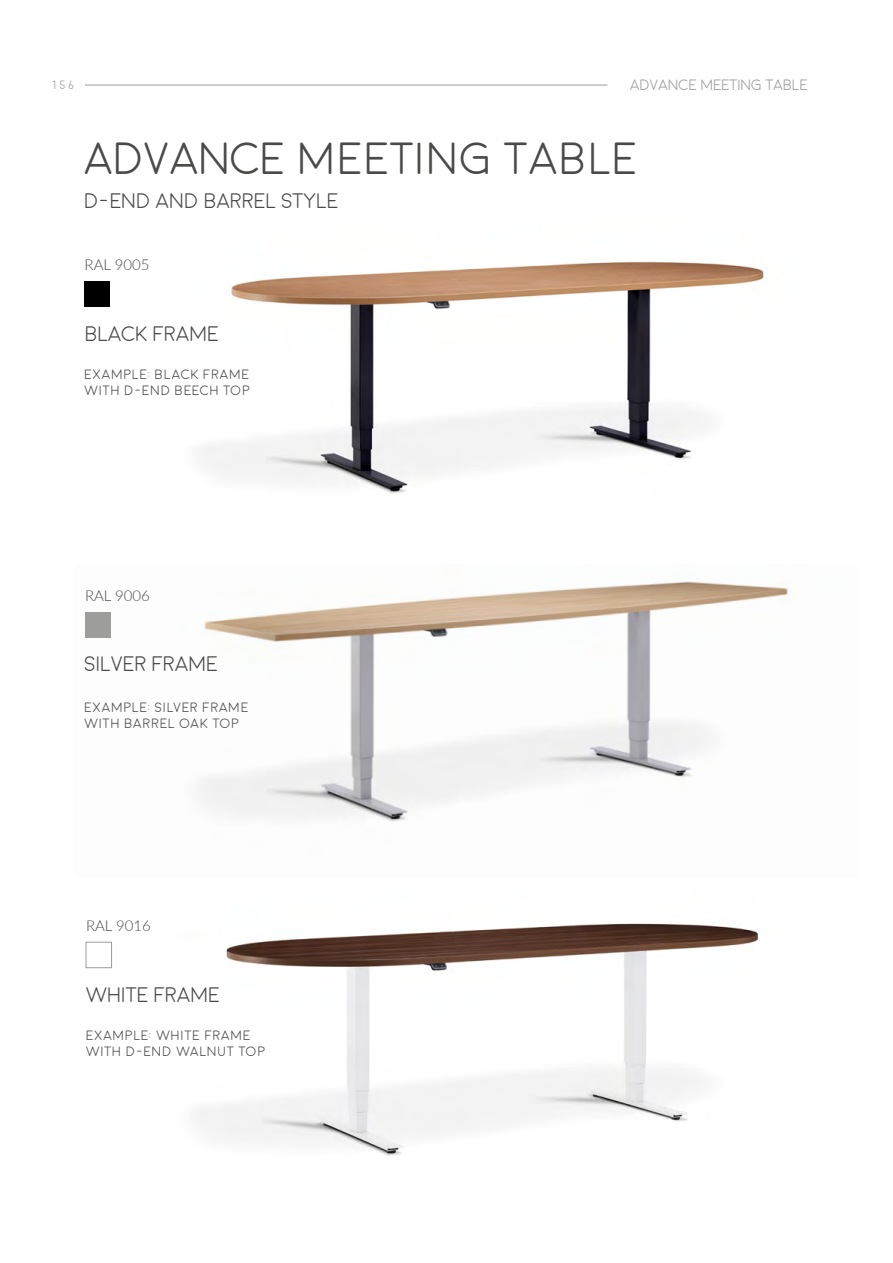
<style>
.page{position:relative;width:893px;height:1263px;background:#fff}
.page>*{position:absolute;margin:0;border:0;box-sizing:border-box;transform-origin:0 0}
.t1{font:300 45px "Moon";color:#4a4a49}
.t2{font:300 21px "Moon";color:#4a4a49}
.t3{font:300 15px "Lato";color:#4a4a49}
.t4{font:300 15px "Moon";color:#9d9d9c}
.t5{font:300 13.5px/15.8px "Moon";letter-spacing:.06em;color:#4a4a49}
.t6{font:300 12px "Moon";color:#9d9b9b}
</style>
<div class="page">
<img style="left:84px;top:261px;width:680px;height:233px">
<img style="left:85px;top:923px;width:674px;height:233px">
<img style="left:85px;top:581px;width:703px;height:241px">
<div style="left:86px;top:942px;width:26px;height:26px;background:#fff;border:1px solid #9d9d9c"></div>
<div style="left:85px;top:282px;width:25px;height:25px;background:#000"></div>
<div style="left:85px;top:612px;width:26px;height:25px;background:#9d9d9c"></div>
<hr style="left:85px;top:85px;width:522px;height:1px;background:#9d9d9c">
<p class="t6" style="left:51px;top:79px;width:25px">156</p>
<p class="t4" style="left:630px;top:78px;width:179px">ADVANCE MEETING TABLE</p>
<h1 class="t1" style="left:85px;top:136px;width:554px">ADVANCE MEETING TABLE</h1>
<h2 class="t2" style="left:85px;top:190px;width:255px">D-END AND BARREL STYLE</h2>
<p class="t3" style="left:85px;top:255px;width:66px">RAL 9005</p>
<h2 class="t2" style="left:85px;top:323px;width:136px">BLACK FRAME</h2>
<p class="t5" style="left:85px;top:367px;width:167px">EXAMPLE: BLACK FRAME<br>WITH D-END BEECH TOP</p>
<p class="t3" style="left:85px;top:585px;width:66px">RAL 9006</p>
<h2 class="t2" style="left:85px;top:653px;width:135px">SILVER FRAME</h2>
<p class="t5" style="left:85px;top:700px;width:165px">EXAMPLE: SILVER FRAME<br>WITH BARREL OAK TOP</p>
<p class="t3" style="left:86px;top:915px;width:66px">RAL 9016</p>
<h2 class="t2" style="left:86px;top:984px;width:135px">WHITE FRAME</h2>
<p class="t5" style="left:86px;top:1028px;width:181px">EXAMPLE: WHITE FRAME<br>WITH D-END WALNUT TOP</p>
</div>
